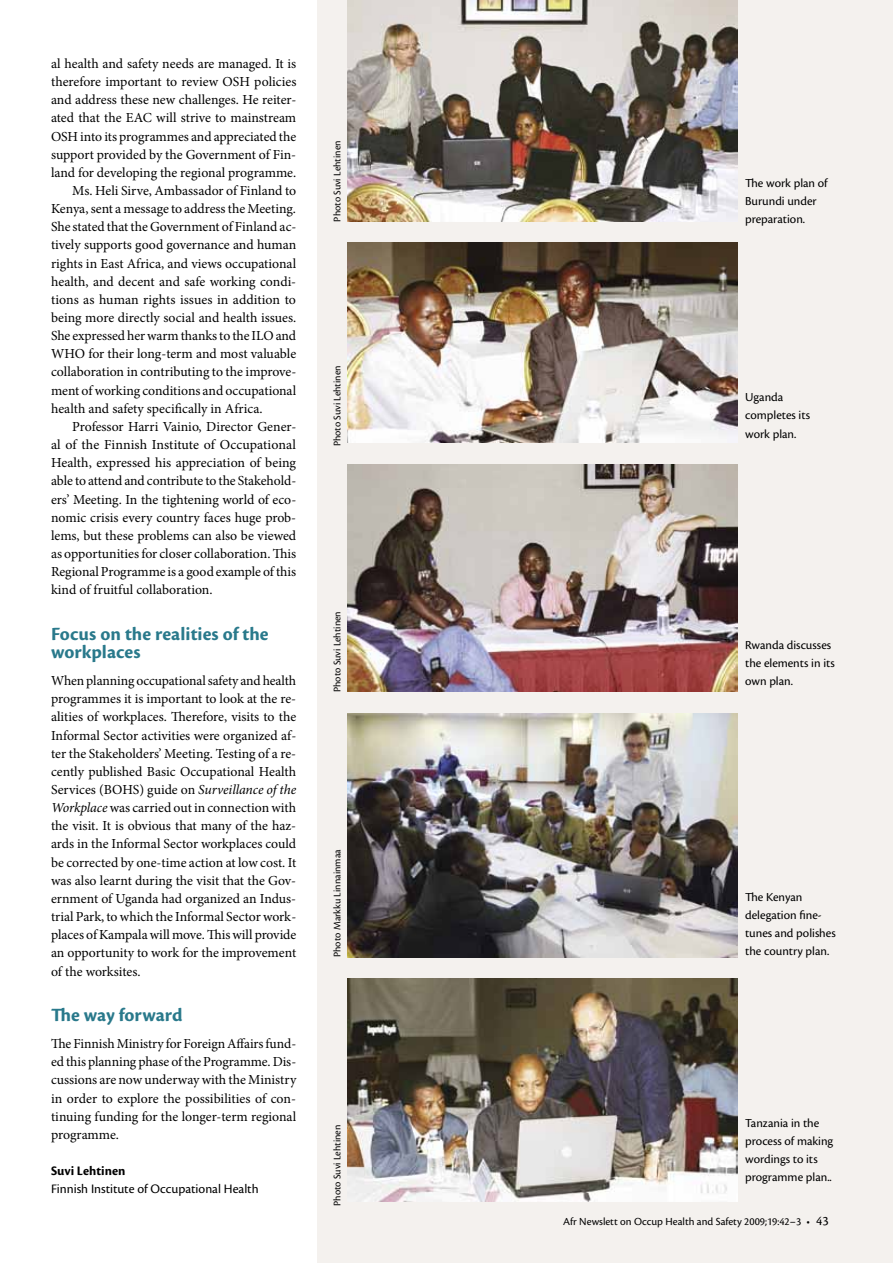
<style>
.page{position:relative;width:893px;height:1263px;background:#fff}
.page>*{position:absolute;margin:0;border:0;box-sizing:border-box;transform-origin:0 0}
.t1{font:700 19.5px/18.1px "Cronos Pro";letter-spacing:.005em;color:#29798b}
.t2{font:13.8px/18.1px "Minion Pro";letter-spacing:-.005em;color:#000;text-align:justify}
.t3{font:13.5px "Cronos Pro";letter-spacing:-.005em;color:#000}
.t4{font:700 13.5px "Cronos Pro";color:#000}
.t5{font:12.75px/18.1px "Cronos Pro";color:#000}
.t6{font:11.25px "Cronos Pro";color:#000}
.t7{font:10.5px "Cronos Pro";color:#000}
.s1{font-style:italic}
.s2{font-size:13.5px}
</style>
<div class="page">
<div style="left:317px;top:0;width:576px;height:1263px;background:#f4f1ee"></div>
<img style="left:347px;top:0;width:390px;height:222px">
<img style="left:347px;top:242px;width:390px;height:201px">
<img style="left:347px;top:464px;width:390px;height:227px">
<img style="left:347px;top:713px;width:390px;height:244px">
<img style="left:347px;top:978px;width:390px;height:224px">
<p class="t2" style="left:51px;top:54px;width:247px">al health and safety needs are managed. It is</p>
<p class="t2" style="left:51px;top:73px;width:247px">therefore important to review OSH policies</p>
<p class="t2" style="left:51px;top:91px;width:247px">and address these new challenges. He reiter-</p>
<p class="t2" style="left:51px;top:109px;width:247px">ated that the EAC will strive to mainstream</p>
<p class="t2" style="left:51px;top:127px;width:247px">OSH into its programmes and appreciated the</p>
<p class="t2" style="left:51px;top:145px;width:247px">support provided by the Government of Fin-</p>
<p class="t2" style="left:51px;top:163px;width:247px">land for developing the regional programme.</p>
<p class="t2" style="left:72px;top:182px;width:225px">Ms. Heli Sirve, Ambassador of Finland to</p>
<p class="t2" style="left:51px;top:200px;width:247px">Kenya, sent a message to address the Meeting.</p>
<p class="t2" style="left:51px;top:218px;width:247px">She stated that the Government of Finland ac-</p>
<p class="t2" style="left:51px;top:236px;width:247px">tively supports good governance and human</p>
<p class="t2" style="left:51px;top:254px;width:247px">rights in East Africa, and views occupational</p>
<p class="t2" style="left:51px;top:272px;width:247px">health, and decent and safe working condi-</p>
<p class="t2" style="left:51px;top:290px;width:246px">tions as human rights issues in addition to</p>
<p class="t2" style="left:51px;top:309px;width:247px">being more directly social and health issues.</p>
<p class="t2" style="left:51px;top:327px;width:247px">She expressed her warm thanks to the ILO and</p>
<p class="t2" style="left:51px;top:345px;width:247px">WHO for their long-term and most valuable</p>
<p class="t2" style="left:51px;top:363px;width:247px">collaboration in contributing to the improve-</p>
<p class="t2" style="left:51px;top:381px;width:247px">ment of working conditions and occupational</p>
<p class="t2" style="left:51px;top:399px;width:213px">health and safety specifically in Africa.</p>
<p class="t2" style="left:72px;top:417px;width:225px">Professor Harri Vainio, Director Gener-</p>
<p class="t2" style="left:51px;top:436px;width:246px">al of the Finnish Institute of Occupational</p>
<p class="t2" style="left:51px;top:454px;width:247px">Health, expressed his appreciation of being</p>
<p class="t2" style="left:51px;top:472px;width:247px">able to attend and contribute to the Stakehold-</p>
<p class="t2" style="left:51px;top:490px;width:247px">ers’ Meeting. In the tightening world of eco-</p>
<p class="t2" style="left:51px;top:508px;width:247px">nomic crisis every country faces huge prob-</p>
<p class="t2" style="left:51px;top:526px;width:247px">lems, but these problems can also be viewed</p>
<p class="t2" style="left:51px;top:545px;width:247px">as opportunities for closer collaboration. This</p>
<p class="t2" style="left:51px;top:563px;width:246px">Regional Programme is a good example of this</p>
<p class="t2" style="left:51px;top:581px;width:163px">kind of fruitful collaboration.</p>
<h1 class="t1" style="left:51px;top:625px;width:219px">Focus on the realities of the workplaces</h1>
<p class="t2" style="left:51px;top:672px;width:247px">When planning occupational safety and health programmes it is important to look at the re&shy;alities of workplaces. Therefore, visits to the Informal Sector activities were organized af&shy;ter the Stakeholders’ Meeting. Testing of a re&shy;cently published Basic Occupational Health Services (BOHS) guide on <span class="s1">Surveillance of the Workplace</span> was carried out in connection with the visit. It is obvious that many of the haz&shy;ards in the Informal Sector workplaces could be corrected by one-time action at low cost. It was also learnt during the visit that the Gov&shy;ernment of Uganda had organized an Indus&shy;trial Park, to which the Informal Sector work&shy;places of Kampala will move. This will provide an opportunity to work for the improvement of the worksites.</p>
<h1 class="t1" style="left:51px;top:1006px;width:133px">The way forward</h1>
<p class="t2" style="left:51px;top:1035px;width:247px">The Finnish Ministry for Foreign Affairs fund&shy;ed this planning phase of the Programme. Dis&shy;cussions are now underway with the Ministry in order to explore the possibilities of con&shy;tinuing funding for the longer-term regional programme.</p>
<p class="t4" style="left:51px;top:1163px;width:76px">Suvi Lehtinen</p>
<p class="t3" style="left:51px;top:1181px;width:209px">Finnish Institute of Occupational Health</p>
<p class="t7" style="left:331px;top:222px;width:82px;rotate:-90deg">Photo Suvi Lehtinen</p>
<p class="t7" style="left:331px;top:446px;width:82px;rotate:-90deg">Photo Suvi Lehtinen</p>
<p class="t7" style="left:331px;top:692px;width:82px;rotate:-90deg">Photo Suvi Lehtinen</p>
<p class="t7" style="left:331px;top:957px;width:109px;rotate:-90deg">Photo Markku Linnainmaa</p>
<p class="t7" style="left:331px;top:1206px;width:82px;rotate:-90deg">Photo Suvi Lehtinen</p>
<p class="t5" style="left:745px;top:174px;width:84px">The work plan of<br>Burundi under preparation.</p>
<p class="t5" style="left:745px;top:388px;width:66px">Uganda completes its work plan.</p>
<p class="t5" style="left:745px;top:636px;width:91px">Rwanda discusses the elements in its own plan.</p>
<p class="t5" style="left:745px;top:888px;width:92px">The Kenyan delegation fine&shy;tunes and polishes the country plan.</p>
<p class="t5" style="left:745px;top:1113px;width:90px">Tanzania in the process of making wordings to its programme plan..</p>
<p class="t6" style="left:563px;top:1214px;width:267px">Afr Newslett on Occup Health and Safety 2009;19:42–3 • <span class="s2">43</span></p>
</div>
